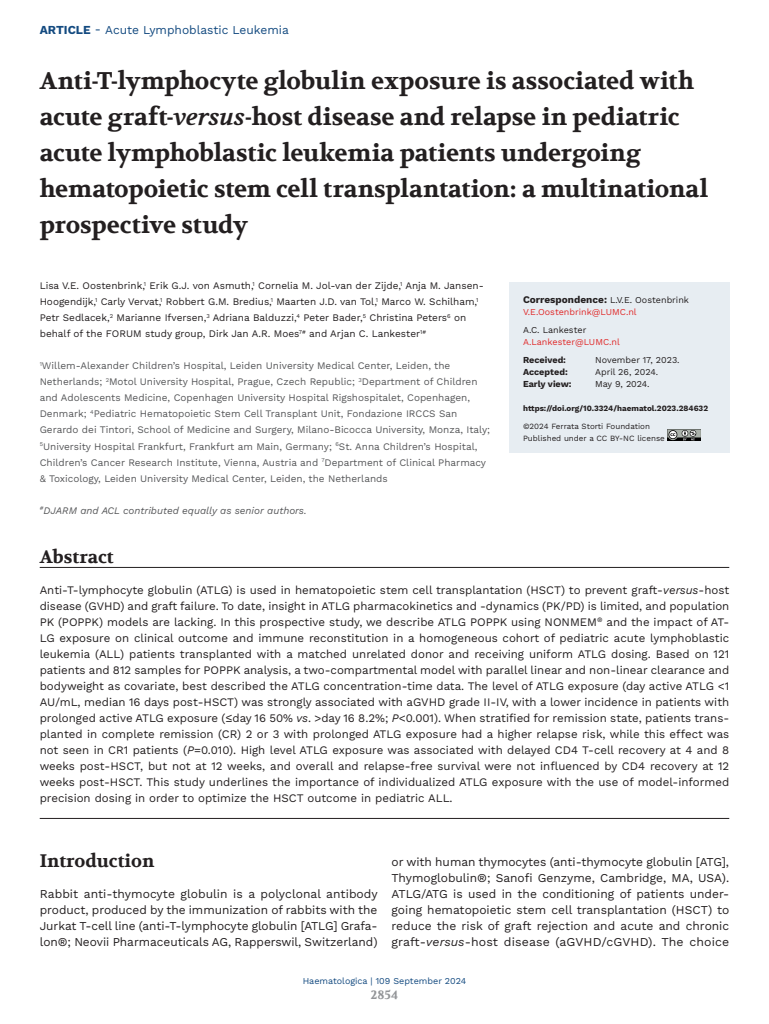
<style>
.page{position:relative;width:769px;height:1024px;background:#fff}
.page>*{position:absolute;margin:0;border:0;box-sizing:border-box;transform-origin:0 0}
.TITOLO_Articolo{font:700 24px/36px "Volkhov";letter-spacing:-.005em;color:#231f20}
.TITOLO_c18{font:700 18px "Volkhov";color:#231f20}
.TITOLO_con_filetto_sotto{font:700 18px "Volkhov";color:#231f20}
.TESTO{font:12px/16px "Work Sans";color:#231f20;text-align:justify}
.t1{font:12px "Work Sans";color:#134a80}
.t2{font:700 12px "Volkhov";color:#939598}
.ABSTRACT_Testo{font:11.5px/16px "Work Sans";color:#231f20;text-align:justify}
.AFFILIAZIONI{font:10px/16px "Work Sans";color:#57585a}
.AUTORI{font:10px/16px "Work Sans";color:#231f20}
.AFFILIAZIONI-2{font:italic 10px "Work Sans";color:#57585a}
.t3{font:9px "Work Sans";color:#231f20}
.t4{font:9px "Work Sans";color:#e02b2b}
.t5{font:9px "Work Sans";color:#134a80}
.t6{font:700 9px "Work Sans";color:#231f20}
.t7{font:8px "Work Sans";color:#231f20}
.SCHEDA_Sito{font:700 8px "Work Sans";color:#231f20}
.s1{font-weight:700}
.s2{font-style:italic}
.s3{font-weight:700;font-size:10px}
</style>
<div class="page">
<hr style="left:40px;top:567px;width:689px;height:1px;background:#231f20">
<hr style="left:40px;top:818px;width:689px;height:1px;background:#231f20">
<div style="left:508px;top:282px;width:221px;height:170px;background:#e7edf2"></div>
<img style="left:667px;top:429px;width:32px;height:11px">
<p class="t1" style="left:40px;top:21px;width:250px"><span class="s1">ARTICLE</span> - Acute Lymphoblastic Leukemia</p>
<p class="TITOLO_Articolo" style="left:40px;top:63px;width:669px">Anti-T-lymphocyte globulin exposure is associated with acute graft-<span class="s2">versus</span>-host disease and relapse in pediatric acute lymphoblastic leukemia patients undergoing hematopoietic stem cell transplantation: a multinational prospective study</p>
<p class="AUTORI" style="left:40px;top:277px;width:445px">Lisa V.E. Oostenbrink,<sup>1</sup> Erik G.J. von Asmuth,<sup>1</sup> Cornelia M. Jol-van der Zijde,<sup>1</sup> Anja M. Jansen-Hoogendijk,<sup>1</sup> Carly Vervat,<sup>1</sup> Robbert G.M. Bredius,<sup>1</sup> Maarten J.D. van Tol,<sup>1</sup> Marco W. Schilham,<sup>1<br></sup>Petr Sedlacek,<sup>2</sup> Marianne Ifversen,<sup>3</sup> Adriana Balduzzi,<sup>4</sup> Peter Bader,<sup>5</sup> Christina Peters<sup>6</sup> on behalf of the FORUM study group, Dirk Jan A.R. Moes<sup>7#</sup> and Arjan C. Lankester<sup>1#</sup></p>
<p class="AFFILIAZIONI" style="left:40px;top:357px;width:452px"><sup>1</sup>Willem-Alexander Children’s Hospital, Leiden University Medical Center, Leiden, the Netherlands; <sup>2</sup>Motol University Hospital, Prague, Czech Republic; <sup>3</sup>Department of Children and Adolescents Medicine, Copenhagen University Hospital Rigshospitalet, Copenhagen, Denmark; <sup>4</sup>Pediatric Hematopoietic Stem Cell Transplant Unit, Fondazione IRCCS San Gerardo dei Tintori, School of Medicine and Surgery, Milano-Bicocca University, Monza, Italy; <sup>5</sup>University Hospital Frankfurt, Frankfurt am Main, Germany; <sup>6</sup>St. Anna Children’s Hospital, Children’s Cancer Research Institute, Vienna, Austria and <sup>7</sup>Department of Clinical Pharmacy &amp; Toxicology, Leiden University Medical Center, Leiden, the Netherlands</p>
<p class="AFFILIAZIONI-2" style="left:40px;top:502px;width:268px"><sup>#</sup>DJARM and ACL contributed equally as senior authors.</p>
<p class="TITOLO_con_filetto_sotto" style="left:40px;top:546px;width:75px">Abstract</p>
<p class="ABSTRACT_Testo" style="left:40px;top:581px;width:690px">Anti-T-lymphocyte globulin (ATLG) is used in hematopoietic stem cell transplantation (HSCT) to prevent graft-<span class="s2">versus</span>-host disease (GVHD) and graft failure. To date, insight in ATLG pharmacokinetics and -dynamics (PK/PD) is limited, and population PK (POPPK) models are lacking. In this prospective study, we describe ATLG POPPK using NONMEM<sup>®</sup> and the impact of AT-LG exposure on clinical outcome and immune reconstitution in a homogeneous cohort of pediatric acute lymphoblastic leukemia (ALL) patients transplanted with a matched unrelated donor and receiving uniform ATLG dosing. Based on 121 patients and 812 samples for POPPK analysis, a two-compartmental model with parallel linear and non-linear clearance and bodyweight as covariate, best described the ATLG concentration-time data. The level of ATLG exposure (day active ATLG &lt;1<br>AU/mL, median 16 days post-HSCT) was strongly associated with aGVHD grade II-IV, with a lower incidence in patients with prolonged active ATLG exposure (≤day 16 50% <span class="s2">vs</span>. &gt;day 16 8.2%; <span class="s2">P</span>&lt;0.001). When stratified for remission state, patients trans&shy;planted in complete remission (CR) 2 or 3 with prolonged ATLG exposure had a higher relapse risk, while this effect was not seen in CR1 patients (<span class="s2">P</span>=0.010). High level ATLG exposure was associated with delayed CD4 T-cell recovery at 4 and 8 weeks post-HSCT, but not at 12 weeks, and overall and relapse-free survival were not influenced by CD4 recovery at 12 weeks post-HSCT. This study underlines the importance of individualized ATLG exposure with the use of model-informed precision dosing in order to optimize the HSCT outcome in pediatric ALL.</p>
<p class="t3" style="left:523px;top:293px;width:167px"><span class="s3">Correspondence:</span> L.V.E. Oostenbrink</p>
<p class="t4" style="left:523px;top:305px;width:115px">V.E.Oostenbrink@LUMC.nl</p>
<p class="t3" style="left:523px;top:323px;width:65px">A.C. Lankester</p>
<p class="t4" style="left:523px;top:335px;width:98px">A.Lankester@LUMC.nl</p>
<p class="t6" style="left:523px;top:354px;width:44px">Received:</p>
<p class="t3" style="left:595px;top:353px;width:86px">November 17, 2023.</p>
<p class="t6" style="left:523px;top:366px;width:46px">Accepted:</p>
<p class="t3" style="left:595px;top:365px;width:64px">April 26, 2024.</p>
<p class="t6" style="left:523px;top:378px;width:50px">Early view:</p>
<p class="t3" style="left:595px;top:376px;width:56px">May 9, 2024.</p>
<p class="SCHEDA_Sito" style="left:523px;top:403px;width:186px">https://doi.org/10.3324/haematol.2023.284632</p>
<p class="t7" style="left:523px;top:420px;width:128px">©2024 Ferrata Storti Foundation</p>
<p class="t7" style="left:523px;top:432px;width:143px">Published under a CC BY-NC license</p>
<p class="TITOLO_c18" style="left:40px;top:850px;width:116px">Introduction</p>
<p class="TESTO" style="left:40px;top:885px;width:339px">Rabbit anti-thymocyte globulin is a polyclonal antibody product, produced by the immunization of rabbits with the Jurkat T-cell line (anti-T-lymphocyte globulin [ATLG] Grafa&shy;lon®; Neovii Pharmaceuticals AG, Rapperswil, Switzerland)</p>
<p class="TESTO" style="left:391px;top:853px;width:339px">or with human thymocytes (anti-thymocyte globulin [ATG], Thymoglobulin®; Sanofi Genzyme, Cambridge, MA, USA).<br>ATLG/ATG is used in the conditioning of patients under&shy;going hematopoietic stem cell transplantation (HSCT) to reduce the risk of graft rejection and acute and chronic graft-<span class="s2">versus</span>-host disease (aGVHD/cGVHD). The choice</p>
<p class="t5" style="left:302px;top:974px;width:165px">Haematologica | 109 September 2024</p>
<p class="t2" style="left:371px;top:987px;width:29px">2854</p>
</div>
